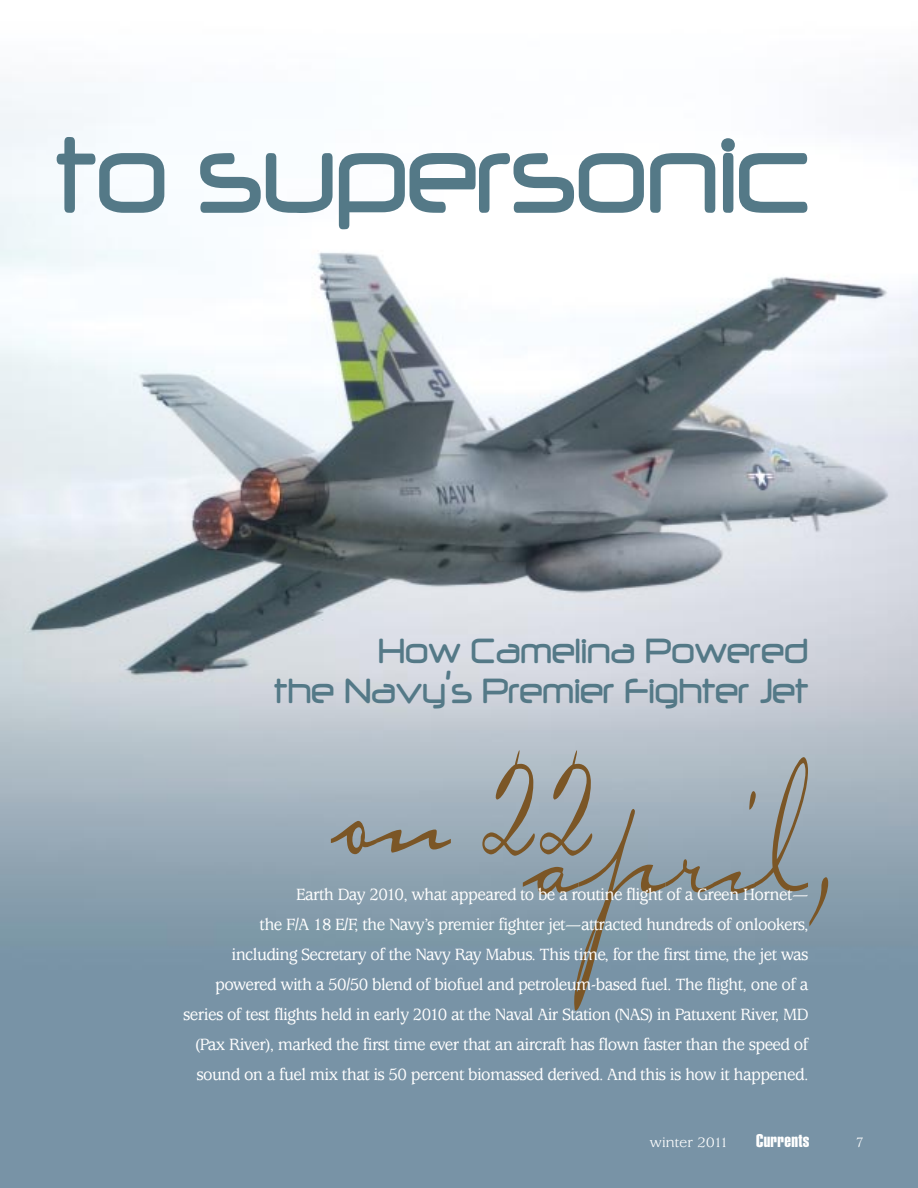
<style>
.page{position:relative;width:918px;height:1188px;background:#fff}
.page>*{position:absolute;margin:0;border:0;box-sizing:border-box;transform-origin:0 0}
.t1{font:222px "Carlotta";letter-spacing:.005em;color:#7b5626;scale:.5 1}
.t2{font:127.5px "Neuropol";letter-spacing:-.01em;color:#547987;scale:.8 1}
.t3{font:41.25px/40.5px "Neuropol";color:#547987;text-align:right;scale:.8 1}
.t4{font:500 18px/30px "Usherwood";letter-spacing:-.035em;color:#fff;text-align:right;scale:.95 1}
.t5{font:18px "Helvetica Extra Compressed";letter-spacing:.02em;color:#fff;scale:1.1 1}
.t6{font:15px "Usherwood";letter-spacing:-.03em;color:#fff;scale:1.1 1}
.t7{font:15px "Usherwood";letter-spacing:-.03em;color:#fff;scale:.95 1}
</style>
<div class="page">
<div style="left:0;top:1177px;width:918px;height:11px;background:#7893a6"></div>
<img style="left:0;top:77px;width:918px;height:1100px">
<h2 class="t2" style="left:56px;top:94px;width:944px">to supersonic</h2>
<h3 class="t3" style="left:274px;top:628px;width:669px">How Camelina Powered<br>the Navy’s Premier Fighter Jet</h3>
<h1 class="t1" style="left:336px;top:687px;width:1025px">on 22april,</h1>
<p class="t4" style="left:183px;top:881px;width:660px">Earth Day 2010, what appeared to be a routine flight of a Green Hornet—<br>the F/A 18 E/F, the Navy’s premier fighter jet—attracted hundreds of onlookers,<br>including Secretary of the Navy Ray Mabus. This time, for the first time, the jet was powered with a 50/50 blend of biofuel and petroleum-based fuel. The flight, one of a series of test flights held in early 2010 at the Naval Air Station (NAS) in Patuxent River, MD (Pax River), marked the first time ever that an aircraft has flown faster than the speed of sound on a fuel mix that is 50 percent biomassed derived. And this is how it happened.</p>
<p class="t6" style="left:650px;top:1137px;width:74px">winter 2011</p>
<p class="t5" style="left:756px;top:1134px;width:50px">Currents</p>
<p class="t7" style="left:856px;top:1137px;width:10px">7</p>
</div>
